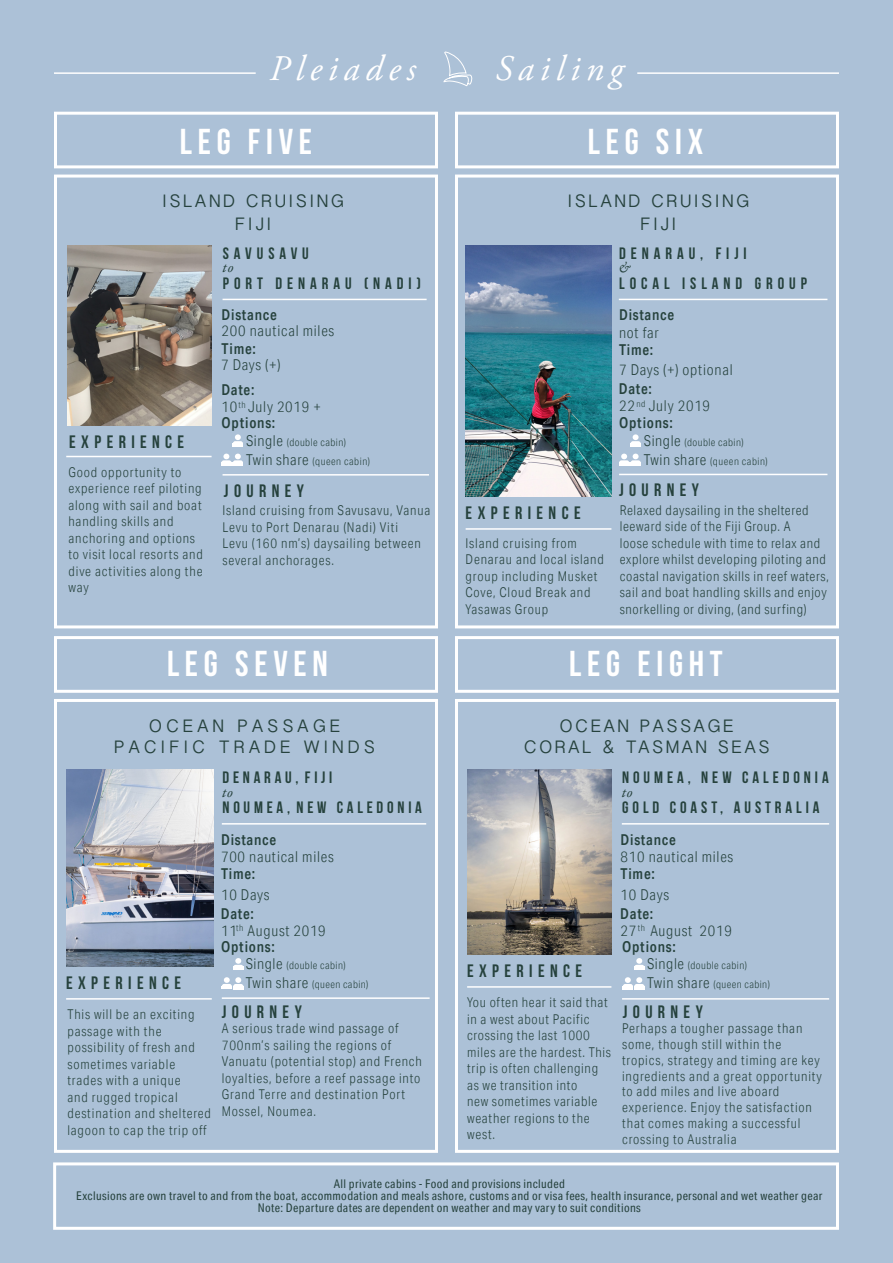
<style>
.page{position:relative;width:893px;height:1263px;background:#acc1d7}
.page>*{position:absolute;margin:0;border:0;box-sizing:border-box;transform-origin:0 0}
.t1{font:700 36px "Bebas Neue";letter-spacing:.16em;color:#fff}
.t2{font:italic 36px "Adobe Garamond Pro";letter-spacing:.16em;color:#fff}
.t3{font:700 18px "Bebas Neue";letter-spacing:.3em;color:#26423d}
.t4{font:18px "Myanmar Sangam MN";letter-spacing:.15em;color:#26423d}
.t5{font:18px "Myanmar Sangam MN";letter-spacing:.23em;color:#26423d}
.t6{font:700 16.5px "Bebas Neue";letter-spacing:.24em;color:#26423d}
.t7{font:700 16.5px "Bebas Neue";letter-spacing:.3em;color:#26423d}
.t8{font:300 15px "Aktiv Grotesk Cd";letter-spacing:.05em;color:#26423d}
.t9{font:500 15px "Aktiv Grotesk Cd";letter-spacing:.05em;color:#26423d}
.t10{font:italic 15px "Garamond Premr Pro";color:#26423d}
.t11{font:300 13.5px/16.5px "Aktiv Grotesk Cd";letter-spacing:.06em;color:#26423d}
.t12{font:12px "Aktiv Grotesk Cd";letter-spacing:.03em;color:#26423d}
.t13{font:300 10.5px "Aktiv Grotesk Cd";letter-spacing:.04em;color:#26423d}
.t14{font:300 9px "Aktiv Grotesk Cd";letter-spacing:.065em;color:#26423d}
.s1{font-size:15px}
</style>
<div class="page">
<div style="left:54px;top:175px;width:384px;height:453px;border:3px solid #fff"></div>
<div style="left:455px;top:112px;width:384px;height:56px;border:3px solid #fff"></div>
<div style="left:54px;top:112px;width:384px;height:56px;border:3px solid #fff"></div>
<div style="left:54px;top:636px;width:384px;height:57px;border:3px solid #fff"></div>
<div style="left:455px;top:636px;width:384px;height:57px;border:3px solid #fff"></div>
<div style="left:53px;top:1162px;width:786px;height:68px;border:3px solid #fff"></div>
<div style="left:54px;top:699px;width:384px;height:454px;border:3px solid #fff"></div>
<div style="left:455px;top:699px;width:384px;height:454px;border:3px solid #fff"></div>
<svg style="left:233px;top:434px;width:10px;height:12px"></svg>
<svg style="left:631px;top:434px;width:10px;height:12px"></svg>
<svg style="left:221px;top:454px;width:22px;height:11px"></svg>
<svg style="left:619px;top:454px;width:22px;height:11px"></svg>
<img style="left:68px;top:245px;width:144px;height:181px">
<img style="left:66px;top:770px;width:147px;height:197px">
<hr style="left:66px;top:456px;width:146px;height:1px;background:#fff">
<hr style="left:223px;top:299px;width:204px;height:1px;background:#fff">
<hr style="left:223px;top:474px;width:206px;height:2px;background:#fff">
<svg style="left:634px;top:958px;width:10px;height:12px"></svg>
<svg style="left:233px;top:958px;width:10px;height:12px"></svg>
<svg style="left:623px;top:977px;width:21px;height:12px"></svg>
<svg style="left:222px;top:977px;width:21px;height:12px"></svg>
<img style="left:466px;top:245px;width:145px;height:251px">
<img style="left:467px;top:770px;width:144px;height:184px">
<hr style="left:466px;top:528px;width:145px;height:2px;background:#fff">
<hr style="left:467px;top:986px;width:144px;height:2px;background:#fff">
<hr style="left:66px;top:998px;width:146px;height:1px;background:#fff">
<hr style="left:619px;top:299px;width:208px;height:1px;background:#fff">
<hr style="left:622px;top:823px;width:207px;height:1px;background:#fff">
<hr style="left:222px;top:823px;width:204px;height:1px;background:#fff">
<hr style="left:619px;top:474px;width:208px;height:1px;background:#fff">
<hr style="left:622px;top:998px;width:207px;height:1px;background:#fff">
<hr style="left:222px;top:997px;width:208px;height:2px;background:#fff">
<hr style="left:54px;top:72px;width:202px;height:2px;background:#fff">
<hr style="left:637px;top:72px;width:202px;height:2px;background:#fff">
<svg style="left:443px;top:51px;width:30px;height:36px"></svg>
<div style="left:455px;top:175px;width:384px;height:453px;border:3px solid #fff"></div>
<p class="t2" style="left:270px;top:47px;width:148px">Pleiades</p>
<p class="t2" style="left:495px;top:47px;width:129px">Sailing</p>
<p class="t1" style="left:180px;top:121px;width:134px">LEG FIVE</p>
<p class="t1" style="left:588px;top:121px;width:117px">LEG SIX</p>
<p class="t4" style="left:162px;top:190px;width:183px">ISLAND CRUISING</p>
<p class="t4" style="left:567px;top:190px;width:183px">ISLAND CRUISING</p>
<p class="t4" style="left:235px;top:213px;width:37px">FIJI</p>
<p class="t4" style="left:640px;top:213px;width:37px">FIJI</p>
<p class="t3" style="left:69px;top:432px;width:117px">EXPERIENCE</p>
<p class="t11" style="left:68px;top:463px;width:136px">Good opportunity to experience reef piloting along with sail and boat handling skills and anchoring and options to visit local resorts and dive activities along the way</p>
<p class="t7" style="left:223px;top:244px;width:87px">SAVUSAVU</p>
<p class="t7" style="left:223px;top:274px;width:199px">PORT DENARAU (NADI)</p>
<p class="t10" style="left:223px;top:258px;width:13px">to</p>
<p class="t7" style="left:619px;top:244px;width:129px">DENARAU, FIJI</p>
<p class="t7" style="left:619px;top:274px;width:189px">LOCAL ISLAND GROUP</p>
<p class="t10" style="left:619px;top:258px;width:13px">&amp;</p>
<p class="t9" style="left:222px;top:306px;width:57px">Distance</p>
<p class="t9" style="left:619px;top:306px;width:57px">Distance</p>
<p class="t8" style="left:222px;top:322px;width:114px">200 nautical miles</p>
<p class="t8" style="left:619px;top:324px;width:41px">not far</p>
<p class="t9" style="left:222px;top:339px;width:36px">Time:</p>
<p class="t9" style="left:619px;top:341px;width:36px">Time:</p>
<p class="t8" style="left:221px;top:356px;width:61px">7 Days (+)</p>
<p class="t9" style="left:221px;top:380px;width:35px">Date:</p>
<p class="t8" style="left:619px;top:361px;width:115px">7 Days (+) optional</p>
<p class="t9" style="left:619px;top:380px;width:35px">Date:</p>
<p class="t8" style="left:222px;top:398px;width:101px">10 July 2019 +</p>
<p class="t14" style="left:238px;top:399px;width:9px">th</p>
<p class="t9" style="left:222px;top:414px;width:55px">Options:</p>
<p class="t8" style="left:619px;top:397px;width:92px">22 July 2019</p>
<p class="t14" style="left:636px;top:398px;width:11px">nd</p>
<p class="t9" style="left:619px;top:413px;width:55px">Options:</p>
<p class="t13" style="left:246px;top:436px;width:101px"><span class="s1">Single</span> (double cabin)</p>
<p class="t13" style="left:246px;top:456px;width:126px"><span class="s1">Twin share</span> (queen cabin)</p>
<p class="t13" style="left:644px;top:436px;width:101px"><span class="s1">Single</span> (double cabin)</p>
<p class="t13" style="left:644px;top:456px;width:126px"><span class="s1">Twin share</span> (queen cabin)</p>
<p class="t3" style="left:224px;top:480px;width:81px">JOURNEY</p>
<p class="t3" style="left:619px;top:480px;width:81px">JOURNEY</p>
<p class="t11" style="left:223px;top:502px;width:209px">Island cruising from Savusavu, Vanua<br>Levu to Port Denarau (Nadi) Viti<br>Levu (160 nm’s) daysailing between several anchorages.</p>
<p class="t3" style="left:466px;top:503px;width:117px">EXPERIENCE</p>
<p class="t11" style="left:466px;top:535px;width:140px">Island cruising from<br>Denarau and local island group including Musket<br>Cove, Cloud Break and<br>Yasawas Group</p>
<p class="t11" style="left:620px;top:502px;width:211px">Relaxed daysailing in the sheltered leeward side of the Fiji Group. A<br>loose schedule with time to relax and explore whilst developing piloting and coastal navigation skills in reef waters, sail and boat handling skills and enjoy snorkelling or diving, (and surfing)</p>
<p class="t1" style="left:167px;top:644px;width:162px">LEG SEVEN</p>
<p class="t5" style="left:149px;top:715px;width:193px">OCEAN PASSAGE</p>
<p class="t5" style="left:114px;top:736px;width:262px">PACIFIC TRADE WINDS</p>
<p class="t1" style="left:569px;top:644px;width:155px">LEG EIGHT</p>
<p class="t4" style="left:559px;top:715px;width:176px">OCEAN PASSAGE</p>
<p class="t4" style="left:524px;top:736px;width:247px">CORAL &amp; TASMAN SEAS</p>
<p class="t6" style="left:622px;top:768px;width:208px">NOUMEA, NEW CALEDONIA</p>
<p class="t6" style="left:622px;top:798px;width:199px">GOLD COAST, AUSTRALIA</p>
<p class="t6" style="left:222px;top:768px;width:111px">DENARAU, FIJI</p>
<p class="t6" style="left:222px;top:798px;width:201px">NOUMEA, NEW CALEDONIA</p>
<p class="t10" style="left:222px;top:782px;width:13px">to</p>
<p class="t10" style="left:622px;top:782px;width:13px">to</p>
<p class="t9" style="left:221px;top:830px;width:57px">Distance</p>
<p class="t9" style="left:621px;top:830px;width:57px">Distance</p>
<p class="t8" style="left:221px;top:848px;width:114px">700 nautical miles</p>
<p class="t8" style="left:621px;top:848px;width:114px">810 nautical miles</p>
<p class="t9" style="left:221px;top:865px;width:36px">Time:</p>
<p class="t9" style="left:621px;top:865px;width:36px">Time:</p>
<p class="t8" style="left:221px;top:886px;width:50px">10 Days</p>
<p class="t8" style="left:621px;top:886px;width:50px">10 Days</p>
<p class="t3" style="left:66px;top:973px;width:117px">EXPERIENCE</p>
<p class="t11" style="left:67px;top:1006px;width:145px">This will be an exciting passage with the possibility of fresh and sometimes variable trades with a unique<br>and rugged tropical destination and sheltered lagoon to cap the trip off</p>
<p class="t9" style="left:221px;top:904px;width:35px">Date:</p>
<p class="t9" style="left:620px;top:904px;width:35px">Date:</p>
<p class="t8" style="left:221px;top:921px;width:106px">11 August 2019</p>
<p class="t8" style="left:621px;top:921px;width:113px">27 August 2019</p>
<p class="t13" style="left:647px;top:959px;width:101px"><span class="s1">Single</span> (double cabin)</p>
<p class="t13" style="left:647px;top:978px;width:124px"><span class="s1">Twin share</span> (queen cabin)</p>
<p class="t14" style="left:236px;top:923px;width:9px">th</p>
<p class="t14" style="left:638px;top:923px;width:9px">th</p>
<p class="t9" style="left:221px;top:938px;width:55px">Options:</p>
<p class="t9" style="left:622px;top:938px;width:55px">Options:</p>
<p class="t13" style="left:246px;top:959px;width:101px"><span class="s1">Single</span> (double cabin)</p>
<p class="t13" style="left:246px;top:978px;width:124px"><span class="s1">Twin share</span> (queen cabin)</p>
<p class="t3" style="left:467px;top:961px;width:117px">EXPERIENCE</p>
<p class="t3" style="left:222px;top:1001px;width:81px">JOURNEY</p>
<p class="t11" style="left:222px;top:1020px;width:202px">A serious trade wind passage of<br>700nm’s sailing the regions of<br>Vanuatu (potential stop) and French loyalties, before a reef passage into<br>Grand Terre and destination Port<br>Mossel, Noumea.</p>
<p class="t11" style="left:467px;top:994px;width:145px">You often hear it said that in a west about Pacific crossing the last 1000 miles are the hardest. This trip is often challenging as we transition into<br>new sometimes variable weather regions to the west.</p>
<p class="t3" style="left:623px;top:1001px;width:81px">JOURNEY</p>
<p class="t11" style="left:622px;top:1020px;width:201px;line-height:15.8px">Perhaps a tougher passage than some, though still within the tropics, strategy and timing are key ingredients and a great opportunity to add miles and live aboard experience. Enjoy the satisfaction that comes making a successful crossing to Australia</p>
<p class="t12" style="left:334px;top:1176px;width:233px">All private cabins - Food and provisions included</p>
<p class="t12" style="left:76px;top:1188px;width:748px">Exclusions are own travel to and from the boat, accommodation and meals ashore, customs and or visa fees, health insurance, personal and wet weather gear</p>
<p class="t12" style="left:258px;top:1200px;width:384px">Note: Departure dates are dependent on weather and may vary to suit conditions</p>
</div>
